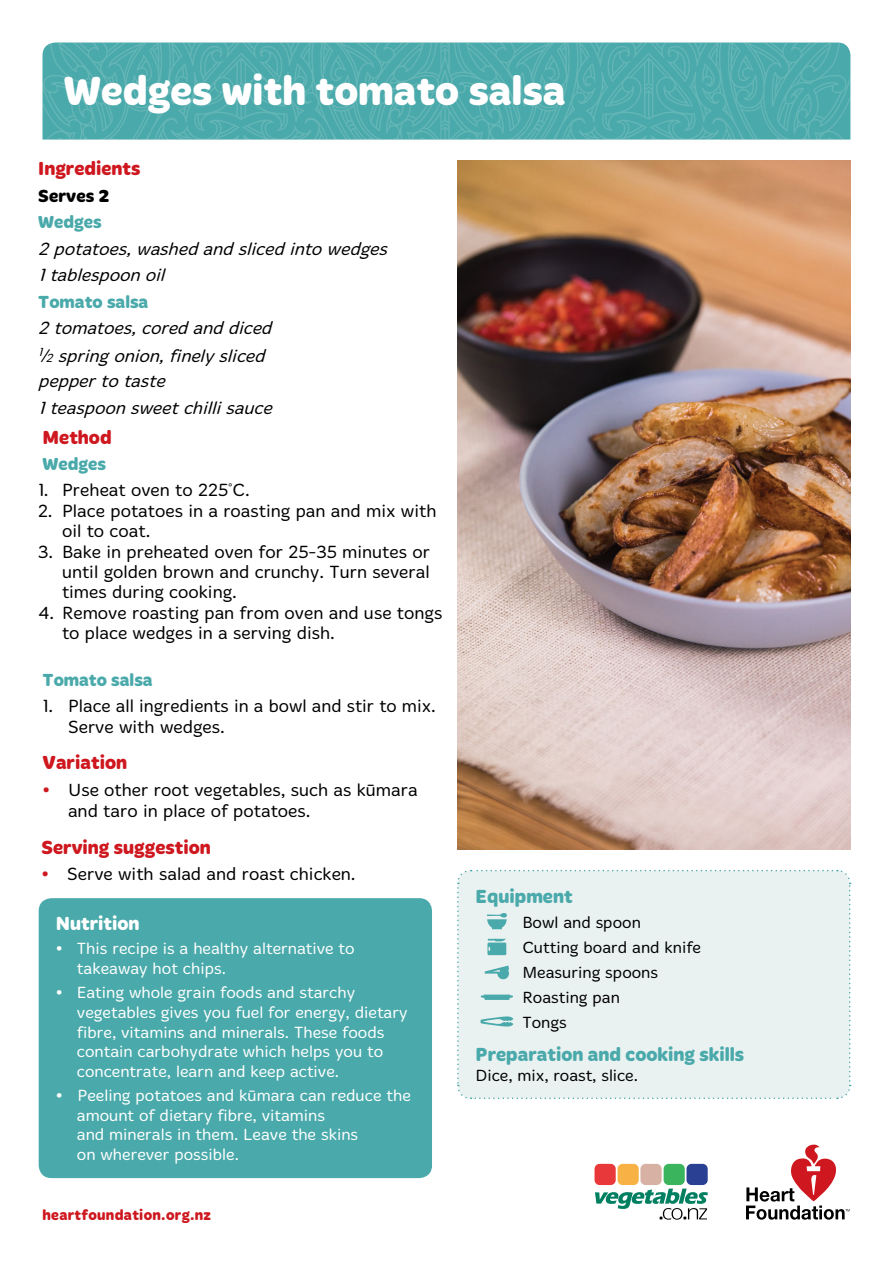
<style>
.page{position:relative;width:893px;height:1263px;background:#fff}
.page>*{position:absolute;margin:0;border:0;box-sizing:border-box;transform-origin:0 0}
.t1{font:700 42px "Merge";color:#fff}
.t2{font:700 19.5px "Merge";color:#ce171e}
.t3{font:700 19.5px "Merge";color:#4aa9aa}
.t4{font:700 19.5px "Merge";color:#fff}
.t5{font:300 18px/20.1px "Merge";color:#000}
.t6{font:italic 300 18px/26.4px "Merge";color:#000}
.t7{font:700 18px "Merge";color:#4aa9aa}
.t8{font:700 18px "Merge";letter-spacing:.005em;color:#000}
.t9{font:300 16.5px/19.8px "Merge";color:#fff}
.t10{font:300 16.5px/25.2px "Merge";color:#000}
.t11{font:700 15px "Merge";letter-spacing:.02em;color:#ce171e}
.s1{font-size:12px}
.s2{font-weight:700;color:#ce171e}
.s3{font-weight:700}
</style>
<div class="page">
<svg style="left:746px;top:1144px;width:104px;height:76px"></svg>
<div style="left:686px;top:1164px;width:22px;height:21px;background:#2a4093;border-radius:5px"></div>
<div style="left:664px;top:1164px;width:21px;height:21px;background:#3bb45e;border-radius:5px"></div>
<div style="left:640px;top:1164px;width:22px;height:21px;background:#d7b1a4;border-radius:5px"></div>
<div style="left:617px;top:1164px;width:22px;height:21px;background:#f8b145;border-radius:5px"></div>
<div style="left:594px;top:1164px;width:22px;height:21px;background:#e9383a;border-radius:5px"></div>
<svg style="left:595px;top:1188px;width:113px;height:32px"></svg>
<img style="left:457px;top:161px;width:393px;height:688px">
<img style="left:43px;top:43px;width:807px;height:97px">
<div style="left:457px;top:869px;width:394px;height:230px;background:#eaf1f1"></div>
<div style="left:39px;top:898px;width:393px;height:280px;background:#4aa9aa;border-radius:13px"></div>
<h1 class="t1" style="left:64px;top:67px;width:503px">Wedges with tomato salsa</h1>
<p class="t2" style="left:38px;top:157px;width:104px">Ingredients</p>
<p class="t8" style="left:38px;top:185px;width:73px">Serves 2</p>
<p class="t7" style="left:38px;top:212px;width:65px">Wedges</p>
<p class="t6" style="left:38px;top:236px;width:356px">2 potatoes,washedandslicedintowedges<br>1tablespoon oil</p>
<p class="t7" style="left:38px;top:291px;width:112px">Tomato salsa</p>
<p class="t6" style="left:38px;top:315px;width:240px;line-height:27.5px">2 tomatoes,coredanddiced<br><sup>1</sup>/<span class="s1">2</span> springonion,finelysliced</p>
<p class="t6" style="left:38px;top:368px;width:241px">peppertotaste<br>1teaspoon sweetchillisauce</p>
<p class="t2" style="left:43px;top:426px;width:71px">Method</p>
<p class="t7" style="left:43px;top:453px;width:65px">Wedges</p>
<p class="t5" style="left:38px;top:480px;width:213px">1. Preheat oven to 225°C.</p>
<p class="t5" style="left:62px;top:501px;width:376px;text-indent:-24px">2. Place potatoes in a roasting pan and mix with oil to coat.</p>
<p class="t5" style="left:62px;top:542px;width:369px;text-align:justify;text-indent:-24px">3. Bake in preheated oven for 25-35 minutes or until golden brown and crunchy. Turn several times during cooking.</p>
<p class="t5" style="left:62px;top:603px;width:382px;text-indent:-24px">4. Remove roasting pan from oven and use tongs to place wedges in a serving dish.</p>
<p class="t7" style="left:43px;top:669px;width:112px">Tomato salsa</p>
<p class="t5" style="left:68px;top:695px;width:369px;line-height:21.6px;text-indent:-26px">1. Place all ingredients in a bowl and stir to mix.<br>Serve with wedges.</p>
<p class="t2" style="left:43px;top:751px;width:86px">Variation</p>
<p class="t5" style="left:68px;top:779px;width:351px;line-height:21.1px;text-indent:-26px"><span class="s2">•</span> Use other root vegetables, such as kūmara and taro in place of potatoes.</p>
<p class="t2" style="left:42px;top:836px;width:171px">Serving suggestion</p>
<p class="t5" style="left:42px;top:864px;width:316px"><span class="s2">•</span> Serve with salad and roast chicken.</p>
<p class="t4" style="left:56px;top:912px;width:85px">Nutrition</p>
<p class="t9" style="left:77px;top:939px;width:279px;text-indent:-21px"><span class="s3">•</span> This recipe is a healthy alternative to takeaway hot chips.</p>
<p class="t9" style="left:77px;top:983px;width:332px;text-indent:-21px"><span class="s3">•</span> Eating whole grain foods and starchy vegetables gives you fuel for energy, dietary fibre, vitamins and minerals. These foods contain carbohydrate which helps you to concentrate, learn and keep active.</p>
<p class="t9" style="left:77px;top:1086px;width:335px;text-indent:-21px"><span class="s3">•</span> Peeling potatoes and kūmara can reduce the amount of dietary fibre, vitamins<br>and minerals in them. Leave the skins<br>on wherever possible.</p>
<p class="t11" style="left:43px;top:1207px;width:170px">heartfoundation.org.nz</p>
<p class="t3" style="left:476px;top:885px;width:99px">Equipment</p>
<p class="t10" style="left:522px;top:910px;width:180px">Bowl and spoon<br>Cutting board and knife<br>Measuring spoons<br>Roasting pan<br>Tongs</p>
<p class="t3" style="left:476px;top:1043px;width:270px">Preparation and cooking skills</p>
<p class="t10" style="left:476px;top:1062px;width:164px">Dice, mix, roast, slice.</p>
</div>
